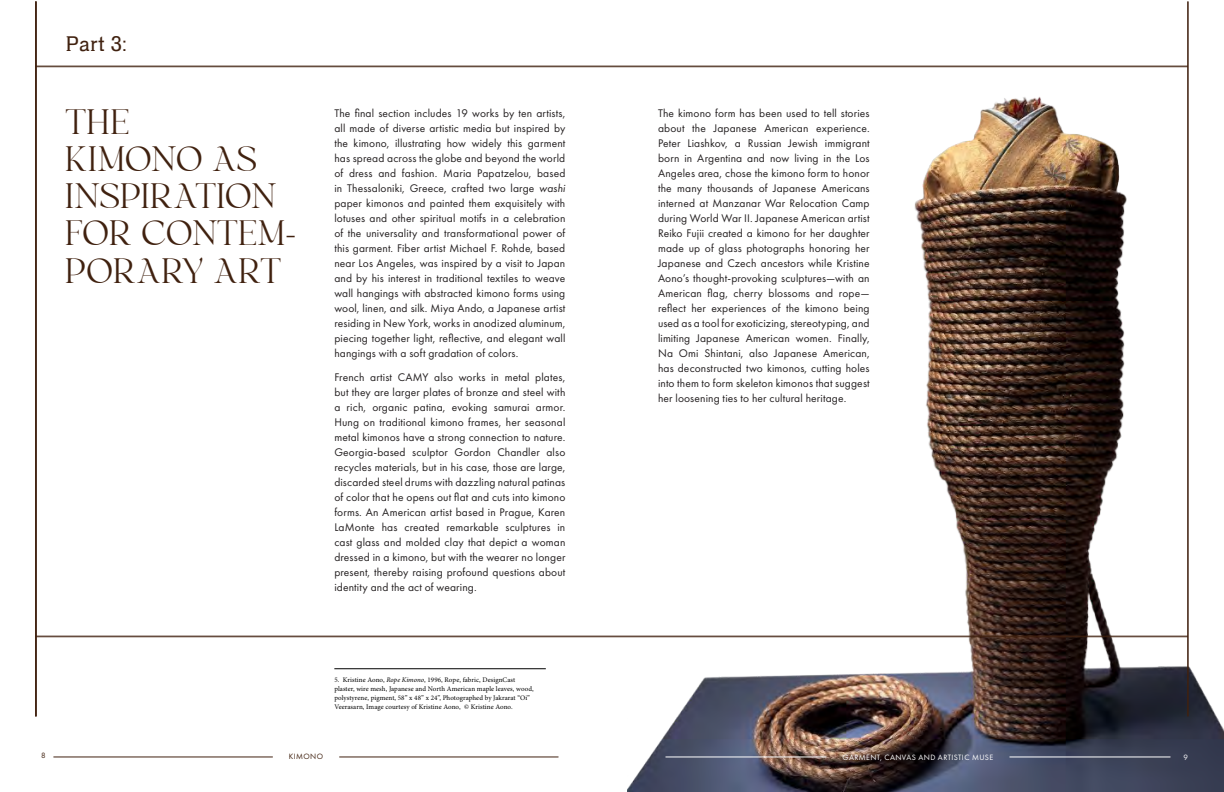
<style>
.page{position:relative;width:1224px;height:792px;background:#fff}
.page>*{position:absolute;margin:0;border:0;box-sizing:border-box;transform-origin:0 0}
.body{font:100 31px/37.2px "Bellagia Display";letter-spacing:.03em;color:#40210f}
.body-2{font:20px "Gotu";color:#40210f}
.body-3{font:11.5px/15px "Futura PT";letter-spacing:.01em;color:#231f20;text-align:justify}
.master_page_text{font:8px "Futura PT";letter-spacing:.05em;color:#fff}
.t1{font:8px "Futura PT";letter-spacing:.05em;color:#40210f}
.legende{font:7px/9px "Minion Pro";letter-spacing:.01em;color:#000}
.s1{font-style:italic}
</style>
<div class="page">
<img style="left:628px;top:96px;width:596px;height:696px">
<hr style="left:1187px;top:1px;width:1px;height:715px;background:#40210f">
<hr style="left:1188px;top:1px;width:1px;height:715px;background:#40210f">
<hr style="left:36px;top:636px;width:1152px;height:1px;background:#40210f">
<hr style="left:36px;top:637px;width:1152px;height:1px;background:#40210f">
<hr style="left:334px;top:668px;width:212px;height:1px;background:#000">
<hr style="left:35px;top:1px;width:1px;height:715px;background:#40210f">
<hr style="left:36px;top:1px;width:1px;height:715px;background:#40210f">
<hr style="left:36px;top:66px;width:1152px;height:1px;background:#40210f">
<hr style="left:54px;top:757px;width:219px;height:1px;background:#40210f">
<hr style="left:340px;top:757px;width:218px;height:1px;background:#40210f">
<hr style="left:1010px;top:757px;width:160px;height:1px;background:#fff">
<hr style="left:666px;top:757px;width:160px;height:1px;background:#fff">
<p class="body-2" style="left:66px;top:32px;width:62px">Part 3:</p>
<p class="body" style="left:66px;top:104px;width:232px">THE<br>KIMONO AS<br>INSPIRATION<br>FOR CONTEM-<br>PORARY ART</p>
<p class="body-3" style="left:334px;top:106px;width:233px">The final section includes 19 works by ten artists, all made of diverse artistic media but inspired by the kimono, illustrating how widely this garment has spread across the globe and beyond the world of dress and fashion. Maria Papatzelou, based in Thessaloniki, Greece, crafted two large <span class="s1">washi </span>paper kimonos and painted them exquisitely with lotuses and other spiritual motifs in a celebration of the universality and transformational power of this garment. Fiber artist Michael F. Rohde, based near Los Angeles, was inspired by a visit to Japan and by his interest in traditional textiles to weave wall hangings with abstracted kimono forms using wool, linen, and silk. Miya Ando, a Japanese artist residing in New York, works in anodized aluminum, piecing together light, reflective, and elegant wall hangings with a soft gradation of colors.</p>
<p class="body-3" style="left:334px;top:370px;width:233px">French artist CAMY also works in metal plates, but they are larger plates of bronze and steel with a rich, organic patina, evoking samurai armor.<br>Hung on traditional kimono frames, her seasonal metal kimonos have a strong connection to nature.<br>Georgia-based sculptor Gordon Chandler also recycles materials, but in his case, those are large, discarded steel drums with dazzling natural patinas of color that he opens out flat and cuts into kimono forms. An American artist based in Prague, Karen LaMonte has created remarkable sculptures in cast glass and molded clay that depict a woman dressed in a kimono, but with the wearer no longer present, thereby raising profound questions about identity and the act of wearing.</p>
<p class="legende" style="left:334px;top:676px;width:201px">5. Kristine Aono, <span class="s1">Rope Kimono</span>, 1996, Rope, fabric, DesignCast plaster, wire mesh, Japanese and North American maple leaves, wood, polystyrene, pigment, 58” x 48” x 24”, Photographed by Jakrarat “Oi” Veerasarn, Image courtesy of Kristine Aono, © Kristine Aono.</p>
<p class="body-3" style="left:658px;top:106px;width:213px">The kimono form has been used to tell stories about the Japanese American experience.<br>Peter Liashkov, a Russian Jewish immigrant born in Argentina and now living in the Los Angeles area, chose the kimono form to honor the many thousands of Japanese Americans interned at Manzanar War Relocation Camp during World War II. Japanese American artist Reiko Fujii created a kimono for her daughter made up of glass photographs honoring her Japanese and Czech ancestors while Kristine Aono’s thought-provoking sculptures—with an American flag, cherry blossoms and rope— reflect her experiences of the kimono being used as a tool for exoticizing, stereotyping, and limiting Japanese American women. Finally, Na Omi Shintani, also Japanese American, has deconstructed two kimonos, cutting holes into them to form skeleton kimonos that suggest her loosening ties to her cultural heritage.</p>
<p class="t1" style="left:41px;top:751px;width:6px">8</p>
<p class="t1" style="left:289px;top:752px;width:36px">KIMONO</p>
<p class="master_page_text" style="left:843px;top:752px;width:152px">GARMENT, CANVAS AND ARTISTIC MUSE</p>
<p class="master_page_text" style="left:1183px;top:753px;width:6px">9</p>
</div>
